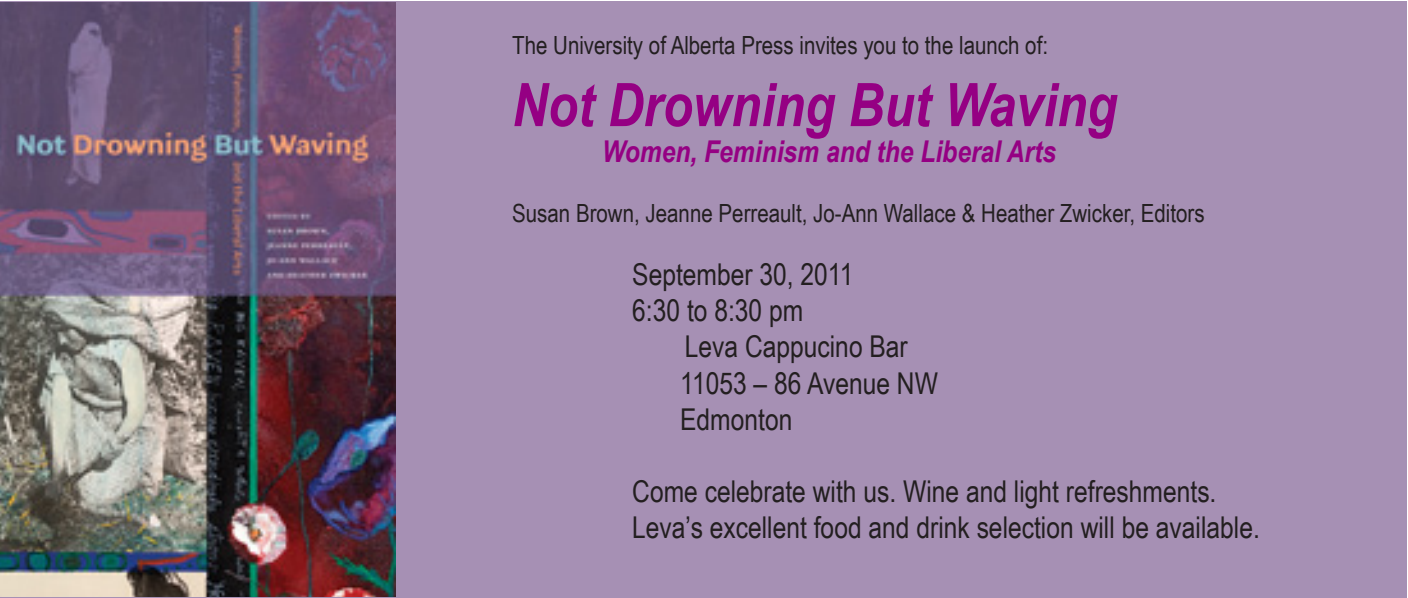
<style>
.page{position:relative;width:1408px;height:598px;background:#fff}
.page>*{position:absolute;margin:0;border:0;box-sizing:border-box;transform-origin:0 0}
.t1{font:italic 700 60px "Arial Narrow";color:#950083}
.t2{font:30px "Arial Narrow";color:#231f20}
.t3{font:italic 700 30px "Arial Narrow";color:#950083}
.t4{font:25px "Arial Narrow";color:#231f20}
</style>
<div class="page">
<div style="left:0;top:1px;width:1406px;height:596px;background:#a690b4"></div>
<img style="left:0;top:3px;width:395px;height:593px">
<p class="t4" style="left:512px;top:27px;width:537px">The University of Alberta Press invites you to the launch of:</p>
<p class="t1" style="left:512px;top:60px;width:606px">Not Drowning But Waving</p>
<p class="t3" style="left:602px;top:129px;width:455px">Women, Feminism and the Liberal Arts</p>
<p class="t4" style="left:512px;top:195px;width:694px">Susan Brown, Jeanne Perreault, Jo-Ann Wallace &amp; Heather Zwicker, Editors</p>
<p class="t2" style="left:632px;top:252px;width:223px">September 30, 2011</p>
<p class="t2" style="left:632px;top:288px;width:172px">6:30 to 8:30 pm</p>
<p class="t2" style="left:684px;top:324px;width:224px">Leva Cappucino Bar</p>
<p class="t2" style="left:680px;top:360px;width:259px">11053 – 86 Avenue NW</p>
<p class="t2" style="left:680px;top:396px;width:114px">Edmonton</p>
<p class="t2" style="left:632px;top:468px;width:585px">Come celebrate with us. Wine and light refreshments.</p>
<p class="t2" style="left:632px;top:504px;width:629px">Leva’s excellent food and drink selection will be available.</p>
</div>
